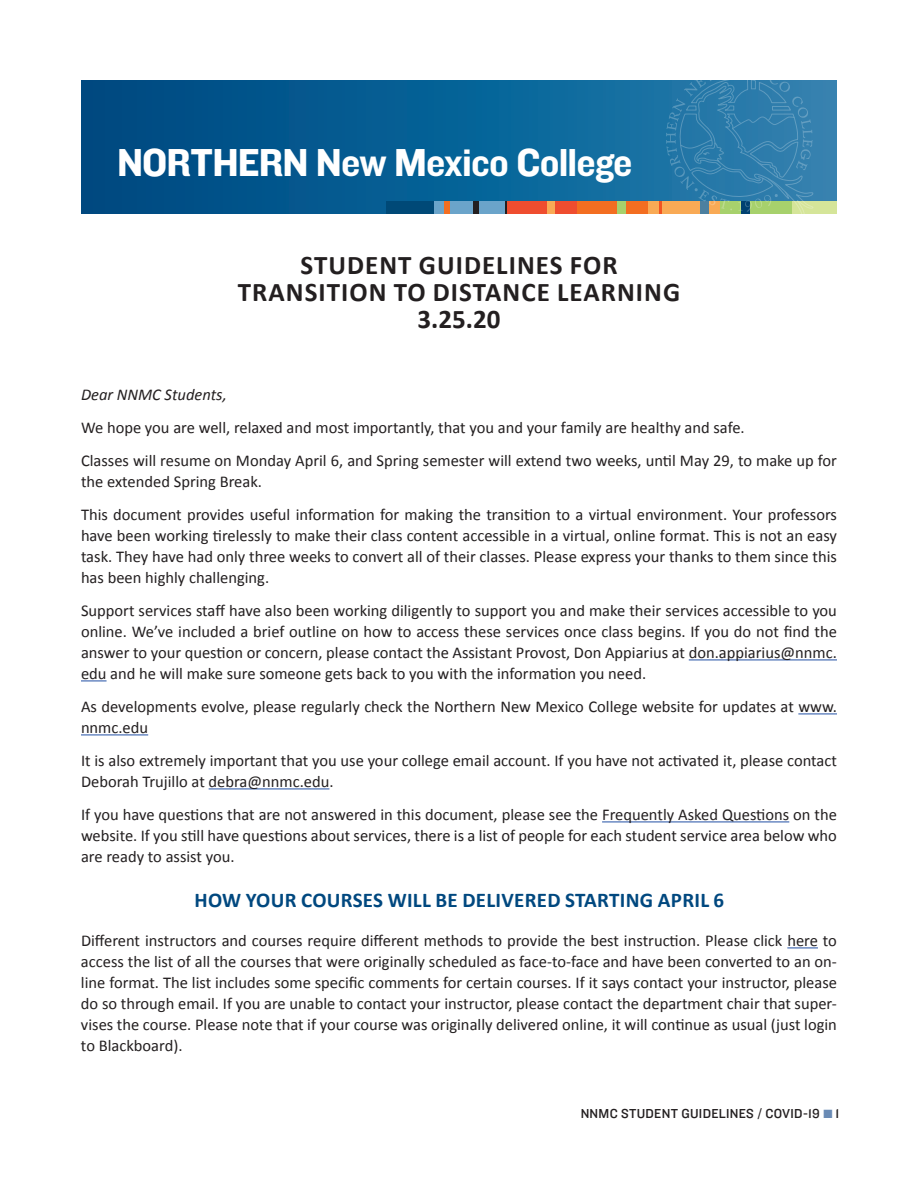
<style>
.page{position:relative;width:918px;height:1188px;background:#fff}
.page>*{position:absolute;margin:0;border:0;box-sizing:border-box;transform-origin:0 0}
.t1{font:40.5px "Knockout 51 Middleweight";letter-spacing:-.02em;color:#fff}
.t2{font:700 27px/27px "Calibri";letter-spacing:.04em;color:#231f20;text-align:center}
.t3{font:700 21px "Calibri";letter-spacing:.015em;color:#00487f}
.t4{font:16.5px/21px "Calibri";color:#231f20}
.t5{font:italic 16.5px "Calibri";color:#231f20}
.t6{font:13.5px "Knockout 31 Junior Middlewt";letter-spacing:.02em;color:#231f20}
.s1{color:#6a8bb5}
</style>
<div class="page">
<hr style="left:689px;top:659px;width:148px;height:1px;background:#325caa">
<svg style="left:81px;top:680px;width:26px;height:1px"></svg>
<hr style="left:798px;top:713px;width:39px;height:1px;background:#325caa">
<hr style="left:81px;top:734px;width:67px;height:1px;background:#325caa">
<hr style="left:209px;top:788px;width:120px;height:1px;background:#325caa">
<hr style="left:602px;top:821px;width:187px;height:1px;background:#325caa">
<hr style="left:787px;top:947px;width:31px;height:1px;background:#325caa">
<svg style="left:81px;top:80px;width:756px;height:134px;background:#085d92"></svg>
<div style="left:434px;top:201px;width:71px;height:12px;background:#6ba4ca"></div>
<div style="left:473px;top:201px;width:6px;height:12px;background:#231f20"></div>
<div style="left:505px;top:201px;width:72px;height:12px;background:#ef4d2f"></div>
<div style="left:577px;top:201px;width:72px;height:12px;background:#f36e21"></div>
<div style="left:649px;top:201px;width:71px;height:12px;background:#f9aa55"></div>
<div style="left:792px;top:201px;width:45px;height:12px;background:#d5e599"></div>
<div style="left:387px;top:201px;width:47px;height:12px;background:#004977"></div>
<svg style="left:505px;top:201px;width:2px;height:12px"></svg>
<div style="left:617px;top:201px;width:8px;height:12px;background:#a7d16c"></div>
<div style="left:444px;top:201px;width:5px;height:12px;background:#f36e21"></div>
<div style="left:547px;top:201px;width:8px;height:12px;background:#f9aa55"></div>
<svg style="left:660px;top:80px;width:155px;height:134px;background:#3c83a5"></svg>
<h1 class="t1" style="left:117px;top:135px;width:517px">NORTHERN New Mexico College</h1>
<h2 class="t2" style="left:238px;top:252px;width:444px">STUDENT GUIDELINES FOR<br>TRANSITION TO DISTANCE LEARNING<br>3.25.20</h2>
<p class="t5" style="left:81px;top:383px;width:147px">Dear NNMC Students,</p>
<p class="t4" style="left:81px;top:411px;width:758px;line-height:33px">We hope you are well, relaxed and most importantly, that you and your family are healthy and safe.<br>Classes will resume on Monday April 6, and Spring semester will extend two weeks, until May 29, to make up for</p>
<p class="t4" style="left:81px;top:465px;width:757px;line-height:33px">the extended Spring Break.<br>This document provides useful information for making the transition to a virtual environment. Your professors</p>
<p class="t4" style="left:81px;top:525px;width:758px;text-align:justify">have been working tirelessly to make their class content accessible in a virtual, online format. This is not an easy task. They have had only three weeks to convert all of their classes. Please express your thanks to them since this has been highly challenging.</p>
<p class="t4" style="left:81px;top:600px;width:758px;text-align:justify">Support services staff have also been working diligently to support you and make their services accessible to you online. We’ve included a brief outline on how to access these services once class begins. If you do not find the answer to your question or concern, please contact the Assistant Provost, Don Appiarius at don.appiarius@nnmc. edu and he will make sure someone gets back to you with the information you need.</p>
<p class="t4" style="left:81px;top:696px;width:758px">As developments evolve, please regularly check the Northern New Mexico College website for updates at www. nnmc.edu</p>
<p class="t4" style="left:81px;top:750px;width:758px">It is also extremely important that you use your college email account. If you have not activated it, please contact<br>Deborah Trujillo at debra@nnmc.edu.</p>
<p class="t4" style="left:81px;top:804px;width:758px;text-align:justify">If you have questions that are not answered in this document, please see the Frequently Asked Questions on the website. If you still have questions about services, there is a list of people for each student service area below who are ready to assist you.</p>
<p class="t3" style="left:194px;top:887px;width:531px">HOW YOUR COURSES WILL BE DELIVERED STARTING APRIL 6</p>
<p class="t4" style="left:81px;top:930px;width:758px;text-align:justify">Different instructors and courses require different methods to provide the best instruction. Please click here to access the list of all the courses that were originally scheduled as face-to-face and have been converted to an on&shy;line format. The list includes some specific comments for certain courses. If it says contact your instructor, please do so through email. If you are unable to contact your instructor, please contact the department chair that super&shy;vises the course. Please note that if your course was originally delivered online, it will continue as usual (just login to Blackboard).</p>
<p class="t6" style="left:581px;top:1104px;width:260px">NNMC STUDENT GUIDELINES / COVID-19 <span class="s1">■</span> 1</p>
</div>
